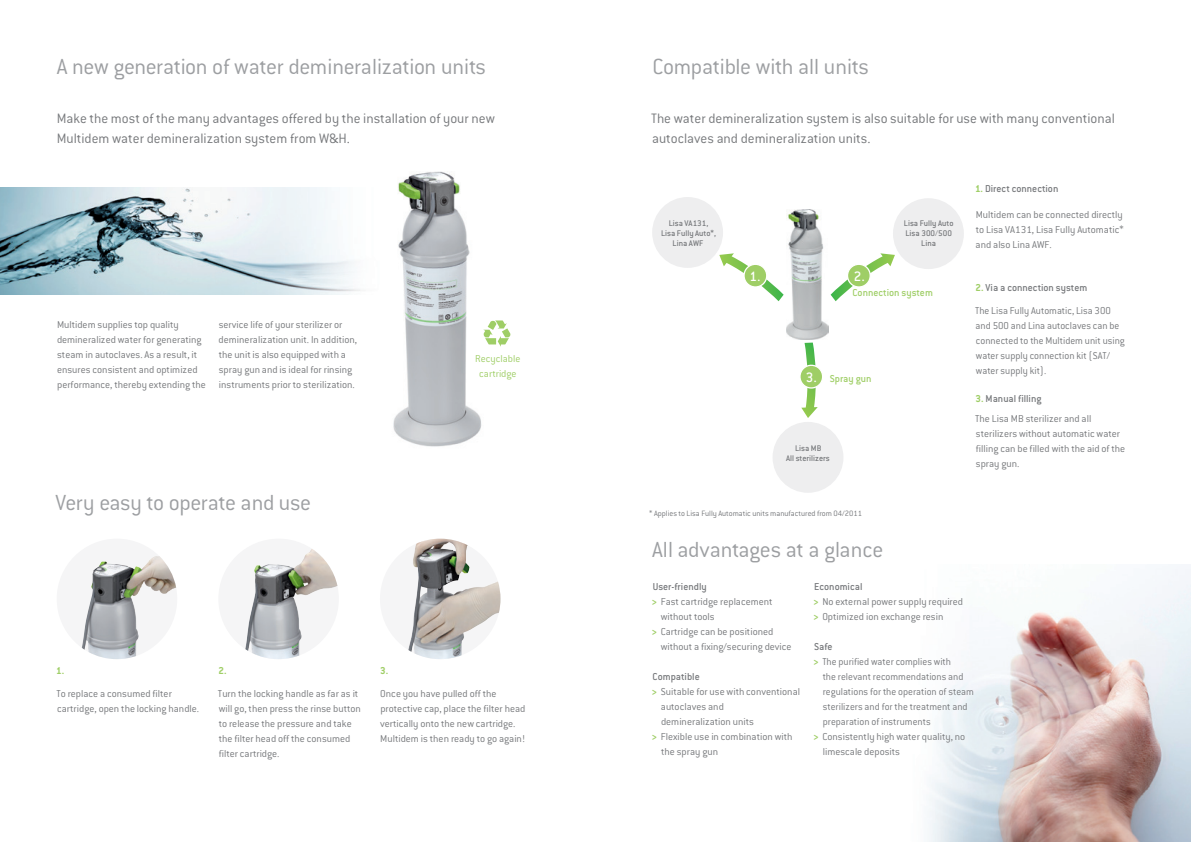
<style>
.page{position:relative;width:1191px;height:842px;background:#fff}
.page>*{position:absolute;margin:0;border:0;box-sizing:border-box;transform-origin:0 0}
.t1{font:300 24px "Conduit ITC Pro";letter-spacing:-.015em;color:#9d9fa2}
.t2{font:300 15px/20px "Conduit ITC Pro";color:#76787b}
.t3{font:500 15px "Conduit ITC Pro";color:#fff}
.t4{font:300 11px/15px "Conduit ITC Pro";color:#76787b}
.t5{font:500 11px "Conduit ITC Pro";color:#76787b}
.t6{font:500 11px "Conduit ITC Pro";color:#9fce66}
.t7{font:300 11px/15px "Conduit ITC Pro";color:#9fce66;text-align:center}
.t8{font:700 11px "Conduit ITC Pro";color:#9fce66}
.t9{font:500 9px/10px "Conduit ITC Pro";color:#76787b;text-align:center}
.t10{font:300 8.5px "Conduit ITC Pro";color:#76787b}
.s1{font-weight:700;color:#9fce66}
.s2{font-weight:500}
</style>
<div class="page">
<img style="left:0;top:187px;width:361px;height:108px">
<div style="left:57px;top:539px;width:120px;height:120px;background:#f5f5f6;border-radius:50%"></div>
<img style="left:82px;top:556px;width:94px;height:103px">
<div style="left:218px;top:539px;width:121px;height:120px;background:#f5f5f6;border-radius:50%"></div>
<img style="left:245px;top:549px;width:92px;height:110px">
<div style="left:380px;top:539px;width:120px;height:120px;background:#f5f5f6;border-radius:50%"></div>
<img style="left:408px;top:539px;width:92px;height:120px">
<div style="left:652px;top:197px;width:71px;height:71px;background:#eeeeef;border-radius:50%"></div>
<div style="left:893px;top:198px;width:71px;height:71px;background:#eeeeef;border-radius:50%"></div>
<div style="left:772px;top:422px;width:71px;height:71px;background:#eeeeef;border-radius:50%"></div>
<svg style="left:830px;top:253px;width:65px;height:48px"></svg>
<div style="left:847px;top:264px;width:23px;height:23px;background:#9fce66;border-radius:50%"></div>
<div style="left:847px;top:264px;width:24px;height:24px;border:1px solid #fff;border-radius:50%"></div>
<svg style="left:800px;top:343px;width:22px;height:75px"></svg>
<svg style="left:719px;top:253px;width:64px;height:48px"></svg>
<div style="left:744px;top:264px;width:22px;height:23px;background:#9fce66;border-radius:50%"></div>
<div style="left:743px;top:264px;width:24px;height:24px;border:1px solid #fff;border-radius:50%"></div>
<img style="left:786px;top:210px;width:42px;height:129px">
<img style="left:928px;top:569px;width:263px;height:273px">
<img style="left:393px;top:171px;width:89px;height:276px">
<div style="left:478px;top:315px;width:35px;height:32px;background:#fff"></div>
<svg style="left:483px;top:320px;width:27px;height:27px"></svg>
<h1 class="t1" style="left:57px;top:53px;width:431px">A new generation of water demineralization units</h1>
<h2 class="t2" style="left:57px;top:108px;width:440px">Make the most of the many advantages offered by the installation of your new<br>Multidem water demineralization system from W&amp;H.</h2>
<p class="t4" style="left:57px;top:317px;width:150px">Multidem supplies top quality demineralized water for generating steam in autoclaves. As a result, it ensures consistent and optimized performance, thereby extending the</p>
<p class="t4" style="left:219px;top:317px;width:140px">service life of your sterilizer or demineralization unit. In addition, the unit is also equipped with a spray gun and is ideal for rinsing instruments prior to sterilization.</p>
<h1 class="t1" style="left:56px;top:490px;width:257px">Very easy to operate and use</h1>
<p class="t8" style="left:56px;top:664px;width:10px">1.</p>
<p class="t8" style="left:218px;top:664px;width:10px">2.</p>
<p class="t8" style="left:380px;top:664px;width:10px">3.</p>
<p class="t7" style="left:475px;top:351px;width:47px">Recyclable cartridge</p>
<p class="t4" style="left:56px;top:686px;width:144px">To replace a consumed filter cartridge, open the locking handle.</p>
<p class="t4" style="left:380px;top:686px;width:147px">Once you have pulled off the protective cap, place the filter head vertically onto the new cartridge.<br>Multidem is then ready to go again!</p>
<p class="t4" style="left:218px;top:686px;width:144px">Turn the locking handle as far as it will go, then press the rinse button to release the pressure and take the filter head off the consumed filter cartridge.</p>
<h1 class="t1" style="left:652px;top:53px;width:218px">Compatible with all units</h1>
<h2 class="t2" style="left:651px;top:108px;width:465px">The water demineralization system is also suitable for use with many conventional autoclaves and demineralization units.</h2>
<p class="t9" style="left:661px;top:218px;width:56px">Lisa VA131,<br>Lisa Fully Auto*,<br>Lina AWF</p>
<p class="t9" style="left:904px;top:218px;width:51px">Lisa Fully Auto<br>Lisa 300/500<br>Lina</p>
<h2 class="t3" style="left:749px;top:268px;width:12px">1.</h2>
<h2 class="t3" style="left:853px;top:268px;width:12px">2.</h2>
<p class="t6" style="left:852px;top:287px;width:82px">Connection system</p>
<h2 class="t3" style="left:806px;top:369px;width:12px">3.</h2>
<p class="t6" style="left:829px;top:372px;width:43px">Spray gun</p>
<p class="t9" style="left:786px;top:444px;width:45px">Lisa MB<br>All sterilizers</p>
<p class="t10" style="left:649px;top:509px;width:214px">* Applies to Lisa Fully Automatic units manufactured from 04/2011</p>
<p class="t5" style="left:975px;top:182px;width:85px"><span class="s1">1.</span> Direct connection</p>
<p class="t4" style="left:975px;top:207px;width:149px;text-align:justify">Multidem can be connected directly to Lisa VA131, Lisa Fully Automatic* and also Lina AWF.</p>
<p class="t5" style="left:975px;top:282px;width:113px"><span class="s1">2.</span> Via a connection system</p>
<p class="t4" style="left:975px;top:303px;width:151px">The Lisa Fully Automatic, Lisa 300 and 500 and Lina autoclaves can be connected to the Multidem unit using water supply connection kit (SAT/ water supply kit).</p>
<p class="t4" style="left:975px;top:389px;width:118px;line-height:19.8px"><span class="s1">3.</span> <span class="s2">Manual filling<br></span>The Lisa MB sterilizer and all</p>
<p class="t4" style="left:975px;top:426px;width:151px">sterilizers without automatic water filling can be filled with the aid of the spray gun.</p>
<h1 class="t1" style="left:652px;top:536px;width:233px">All advantages at a glance</h1>
<p class="t4" style="left:813px;top:579px;width:151px"><span class="s2">Economical<br></span><span class="s1">&gt;</span> No external power supply required <span class="s1">&gt;</span> Optimized ion exchange resin</p>
<p class="t5" style="left:814px;top:641px;width:20px">Safe</p>
<p class="t4" style="left:813px;top:654px;width:139px"><span class="s1">&gt;</span> The purified water complies with</p>
<p class="t4" style="left:822px;top:669px;width:142px">the relevant recommendations and</p>
<p class="t4" style="left:822px;top:684px;width:153px">regulations for the operation of steam</p>
<p class="t4" style="left:822px;top:699px;width:146px">sterilizers and for the treatment and</p>
<p class="t4" style="left:822px;top:714px;width:109px">preparation of instruments</p>
<p class="t4" style="left:813px;top:729px;width:154px"><span class="s1">&gt;</span> Consistently high water quality, no</p>
<p class="t4" style="left:822px;top:744px;width:79px">limescale deposits</p>
<p class="t5" style="left:653px;top:581px;width:55px">User-friendly</p>
<p class="t4" style="left:651px;top:594px;width:122px"><span class="s1">&gt;</span> Fast cartridge replacement</p>
<p class="t4" style="left:660px;top:609px;width:55px">without tools</p>
<p class="t4" style="left:651px;top:624px;width:123px"><span class="s1">&gt;</span> Cartridge can be positioned</p>
<p class="t4" style="left:660px;top:639px;width:132px">without a fixing/securing device</p>
<p class="t5" style="left:652px;top:671px;width:49px">Compatible</p>
<p class="t4" style="left:651px;top:684px;width:150px"><span class="s1">&gt;</span> Suitable for use with conventional</p>
<p class="t4" style="left:661px;top:699px;width:64px">autoclaves and</p>
<p class="t4" style="left:661px;top:714px;width:94px">demineralization units</p>
<p class="t4" style="left:651px;top:729px;width:142px"><span class="s1">&gt;</span> Flexible use in combination with</p>
<p class="t4" style="left:661px;top:744px;width:58px">the spray gun</p>
</div>
